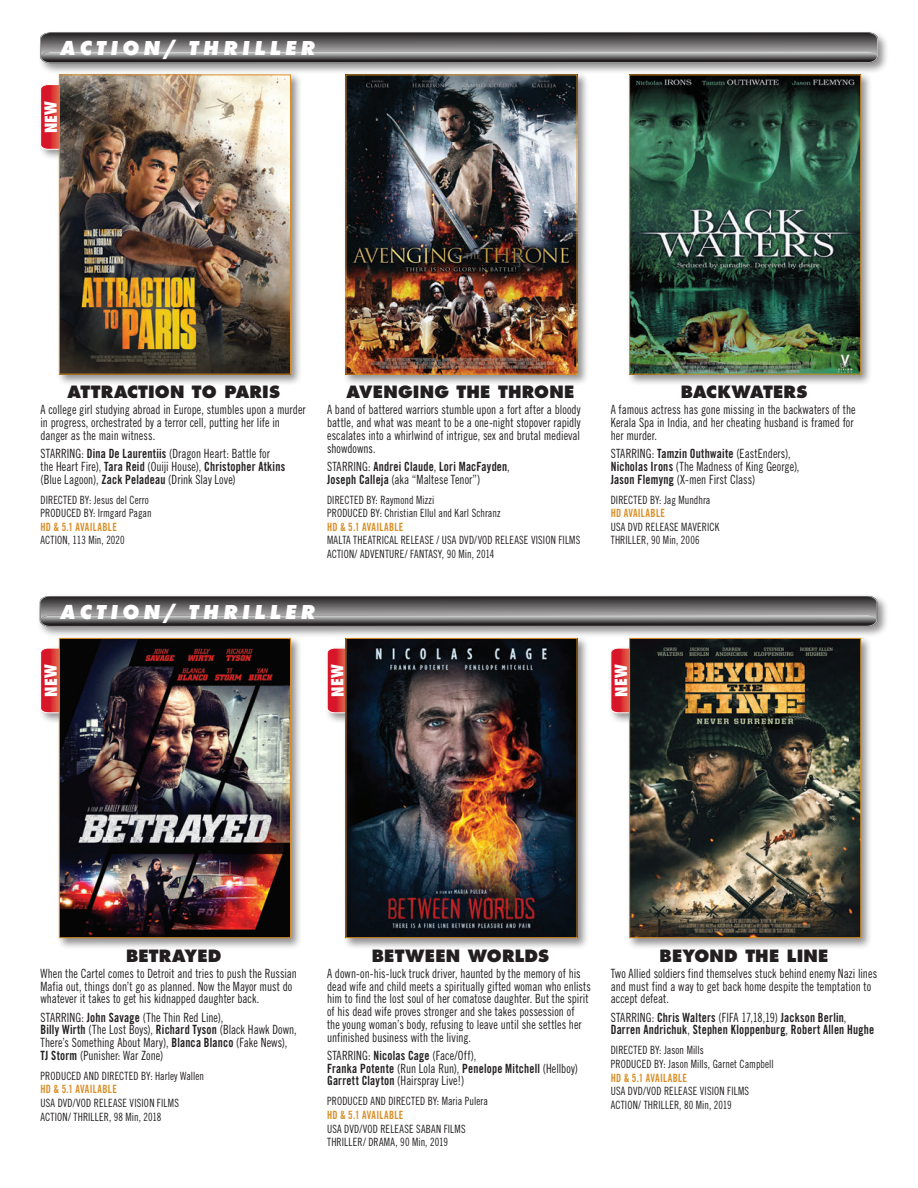
<style>
.page{position:relative;width:918px;height:1188px;background:#fff}
.page>*{position:absolute;margin:0;border:0;box-sizing:border-box;transform-origin:0 0}
.t1{font:21px "Futura Ext Bld Itl";letter-spacing:.2em;color:#fff}
.t2{font:800 16.5px "Futura";letter-spacing:.01em;color:#231f20}
.t3{font:12.75px/12.8px "Trade Gothic Cond Eighteen";color:#231f20;scale:.9 1}
.t4{font:12.75px/12.8px "Trade Gothic Bold Cond Twenty";letter-spacing:.015em;color:#231f20;scale:.9 1}
.t5{font:11.4px/13.5px "Trade Gothic Cond Eighteen";letter-spacing:.015em;color:#231f20;scale:.9 1}
.t6{font:11.4px "Trade Gothic Bold Cond Twenty";letter-spacing:.03em;color:#d98f28;scale:.9 1}
.s1{font-family:"Trade Gothic Bold Cond Twenty"}
.s2{font-family:"Trade Gothic Cond Eighteen"}
</style>
<div class="page">
<div style="left:325px;top:645px;width:51px;height:80px;background:#231f20;opacity:.5"></div>
<div style="left:38px;top:645px;width:52px;height:80px;background:#231f20;opacity:.5"></div>
<div style="left:38px;top:82px;width:52px;height:79px;background:#231f20;opacity:.5"></div>
<div style="left:608px;top:645px;width:52px;height:80px;background:#231f20;opacity:.5"></div>
<div style="left:38px;top:30px;width:852px;height:45px;background:#231f20;opacity:.5"></div>
<svg style="left:40px;top:32px;width:838px;height:31px"></svg>
<div style="left:37px;top:593px;width:852px;height:45px;background:#231f20;opacity:.5"></div>
<svg style="left:40px;top:596px;width:837px;height:31px"></svg>
<div style="left:57px;top:72px;width:245px;height:314px;background:#231f20;opacity:.5"></div>
<img style="left:61px;top:77px;width:228px;height:296px">
<div style="left:59px;top:75px;width:232px;height:300px;border:1px solid #d98f28"></div>
<div style="left:57px;top:636px;width:245px;height:314px;background:#231f20;opacity:.5"></div>
<img style="left:61px;top:640px;width:228px;height:296px">
<div style="left:59px;top:638px;width:232px;height:300px;border:1px solid #d98f28"></div>
<div style="left:343px;top:72px;width:246px;height:314px;background:#231f20;opacity:.5"></div>
<img style="left:348px;top:77px;width:227px;height:296px">
<div style="left:346px;top:75px;width:231px;height:300px;border:1px solid #d98f28"></div>
<div style="left:343px;top:636px;width:246px;height:314px;background:#231f20;opacity:.5"></div>
<img style="left:348px;top:640px;width:227px;height:296px">
<div style="left:346px;top:638px;width:231px;height:300px;border:1px solid #d98f28"></div>
<div style="left:627px;top:72px;width:246px;height:314px;background:#231f20;opacity:.5"></div>
<img style="left:631px;top:77px;width:228px;height:296px">
<div style="left:629px;top:75px;width:232px;height:300px;border:1px solid #d98f28"></div>
<div style="left:627px;top:636px;width:246px;height:314px;background:#231f20;opacity:.5"></div>
<img style="left:631px;top:640px;width:228px;height:296px">
<div style="left:629px;top:638px;width:232px;height:300px;border:1px solid #d98f28"></div>
<svg style="left:327px;top:648px;width:38px;height:65px"></svg>
<svg style="left:40px;top:648px;width:39px;height:65px"></svg>
<svg style="left:40px;top:84px;width:39px;height:66px"></svg>
<svg style="left:611px;top:648px;width:38px;height:65px"></svg>
<h1 class="t1" style="left:60px;top:34px;width:256px">ACTION/ THRILLER</h1>
<p class="t2" style="left:68px;top:382px;width:214px">ATTRACTION TO PARIS</p>
<p class="t3" style="left:40px;top:403px;width:296px">A college girl studying abroad in Europe, stumbles upon a murder in progress, orchestrated by a terror cell, putting her life in danger as the main witness.</p>
<p class="t3" style="left:40px;top:447px;width:273px">STARRING: <span class="s1">Dina De Laurentiis</span> (Dragon Heart: Battle for the Heart Fire), <span class="s1">Tara Reid</span> (Ouiji House), <span class="s1">Christopher Atkins </span>(Blue Lagoon), <span class="s1">Zack Peladeau</span> (Drink Slay Love)</p>
<p class="t5" style="left:40px;top:493px;width:125px">DIRECTED BY: Jesus del Cerro<br>PRODUCED BY: Irmgard Pagan</p>
<p class="t6" style="left:40px;top:520px;width:86px">HD &amp; 5.1 AVAILABLE</p>
<p class="t5" style="left:40px;top:533px;width:95px">ACTION, 113 Min, 2020</p>
<p class="t2" style="left:347px;top:382px;width:229px">AVENGING THE THRONE</p>
<p class="t3" style="left:327px;top:403px;width:283px;text-align:justify">A band of battered warriors stumble upon a fort after a bloody battle, and what was meant to be a one-night stopover rapidly escalates into a whirlwind of intrigue, sex and brutal medieval showdowns.</p>
<p class="t4" style="left:327px;top:460px;width:205px"><span class="s2">STARRING:</span> Andrei Claude<span class="s2">,</span> Lori MacFayden<span class="s2">,</span></p>
<p class="t3" style="left:327px;top:473px;width:172px"><span class="s1">Joseph Calleja</span> (aka “Maltese Tenor”)</p>
<p class="t5" style="left:327px;top:493px;width:194px">DIRECTED BY: Raymond Mizzi<br>PRODUCED BY: Christian Ellul and Karl Schranz</p>
<p class="t6" style="left:327px;top:520px;width:86px">HD &amp; 5.1 AVAILABLE</p>
<p class="t5" style="left:327px;top:533px;width:283px">MALTA THEATRICAL RELEASE / USA DVD/VOD RELEASE VISION FILMS<br>ACTION/ ADVENTURE/ FANTASY, 90 Min, 2014</p>
<h1 class="t1" style="left:60px;top:598px;width:256px">ACTION/ THRILLER</h1>
<p class="t2" style="left:681px;top:382px;width:128px">BACKWATERS</p>
<p class="t3" style="left:611px;top:403px;width:274px">A famous actress has gone missing in the backwaters of the<br>Kerala Spa in India, and her cheating husband is framed for her murder.</p>
<p class="t3" style="left:611px;top:447px;width:211px">STARRING: <span class="s1">Tamzin Outhwaite</span> (EastEnders),<br><span class="s1">Nicholas Irons</span> (The Madness of King George),<br><span class="s1">Jason Flemyng</span> (X-men First Class)</p>
<p class="t5" style="left:611px;top:493px;width:112px">DIRECTED BY: Jag Mundhra</p>
<p class="t6" style="left:611px;top:506px;width:62px">HD AVAILABLE</p>
<p class="t5" style="left:611px;top:520px;width:122px">USA DVD RELEASE MAVERICK<br>THRILLER, 90 Min, 2006</p>
<p class="t2" style="left:126px;top:945px;width:97px">BETRAYED</p>
<p class="t3" style="left:40px;top:967px;width:286px">When the Cartel comes to Detroit and tries to push the Russian<br>Mafia out, things don’t go as planned. Now the Mayor must do whatever it takes to get his kidnapped daughter back.</p>
<p class="t3" style="left:40px;top:1011px;width:286px">STARRING: <span class="s1">John Savage</span> (The Thin Red Line),<br><span class="s1">Billy Wirth</span> (The Lost Boys), <span class="s1">Richard Tyson</span> (Black Hawk Down, There’s Something About Mary), <span class="s1">Blanca Blanco</span> (Fake News), <span class="s1">TJ Storm</span> (Punisher: War Zone)</p>
<p class="t5" style="left:40px;top:1069px;width:183px">PRODUCED AND DIRECTED BY: Harley Wallen</p>
<p class="t6" style="left:40px;top:1082px;width:86px">HD &amp; 5.1 AVAILABLE</p>
<p class="t5" style="left:40px;top:1096px;width:155px">USA DVD/VOD RELEASE VISION FILMS<br>ACTION/ THRILLER, 98 Min, 2018</p>
<p class="t2" style="left:372px;top:945px;width:179px">BETWEEN WORLDS</p>
<p class="t3" style="left:327px;top:967px;width:295px">A down-on-his-luck truck driver, haunted by the memory of his dead wife and child meets a spiritually gifted woman who enlists him to find the lost soul of her comatose daughter. But the spirit of his dead wife proves stronger and she takes possession of<br>the young woman’s body, refusing to leave until she settles her unfinished business with the living.</p>
<p class="t3" style="left:327px;top:1049px;width:167px">STARRING: <span class="s1">Nicolas Cage</span> (Face/Off),</p>
<p class="t4" style="left:327px;top:1062px;width:280px">Franka Potente <span class="s2">(Run Lola Run),</span> Penelope Mitchell <span class="s2">(Hellboy)</span></p>
<p class="t3" style="left:327px;top:1074px;width:154px"><span class="s1">Garrett Clayton</span> (Hairspray Live!)</p>
<p class="t5" style="left:327px;top:1094px;width:180px">PRODUCED AND DIRECTED BY: Maria Pulera</p>
<p class="t6" style="left:327px;top:1108px;width:86px">HD &amp; 5.1 AVAILABLE</p>
<p class="t5" style="left:327px;top:1122px;width:156px">USA DVD/VOD RELEASE SABAN FILMS<br>THRILLER/ DRAMA, 90 Min, 2019</p>
<p class="t2" style="left:660px;top:945px;width:170px">BEYOND THE LINE</p>
<p class="t3" style="left:611px;top:967px;width:298px">Two Allied soldiers find themselves stuck behind enemy Nazi lines and must find a way to get back home despite the temptation to accept defeat.</p>
<p class="t4" style="left:611px;top:1011px;width:294px"><span class="s2">STARRING:</span> Chris Walters <span class="s2">(FIFA 17,18,19)</span> Jackson Berlin<span class="s2">,<br></span>Darren Andrichuk<span class="s2">,</span> Stephen Kloppenburg<span class="s2">,</span> Robert Allen Hughe</p>
<p class="t5" style="left:611px;top:1043px;width:183px">DIRECTED BY: Jason Mills<br>PRODUCED BY: Jason Mills, Garnet Campbell</p>
<p class="t6" style="left:611px;top:1071px;width:86px">HD &amp; 5.1 AVAILABLE</p>
<p class="t5" style="left:611px;top:1084px;width:155px">USA DVD/VOD RELEASE VISION FILMS<br>ACTION/ THRILLER, 80 Min, 2019</p>
</div>
